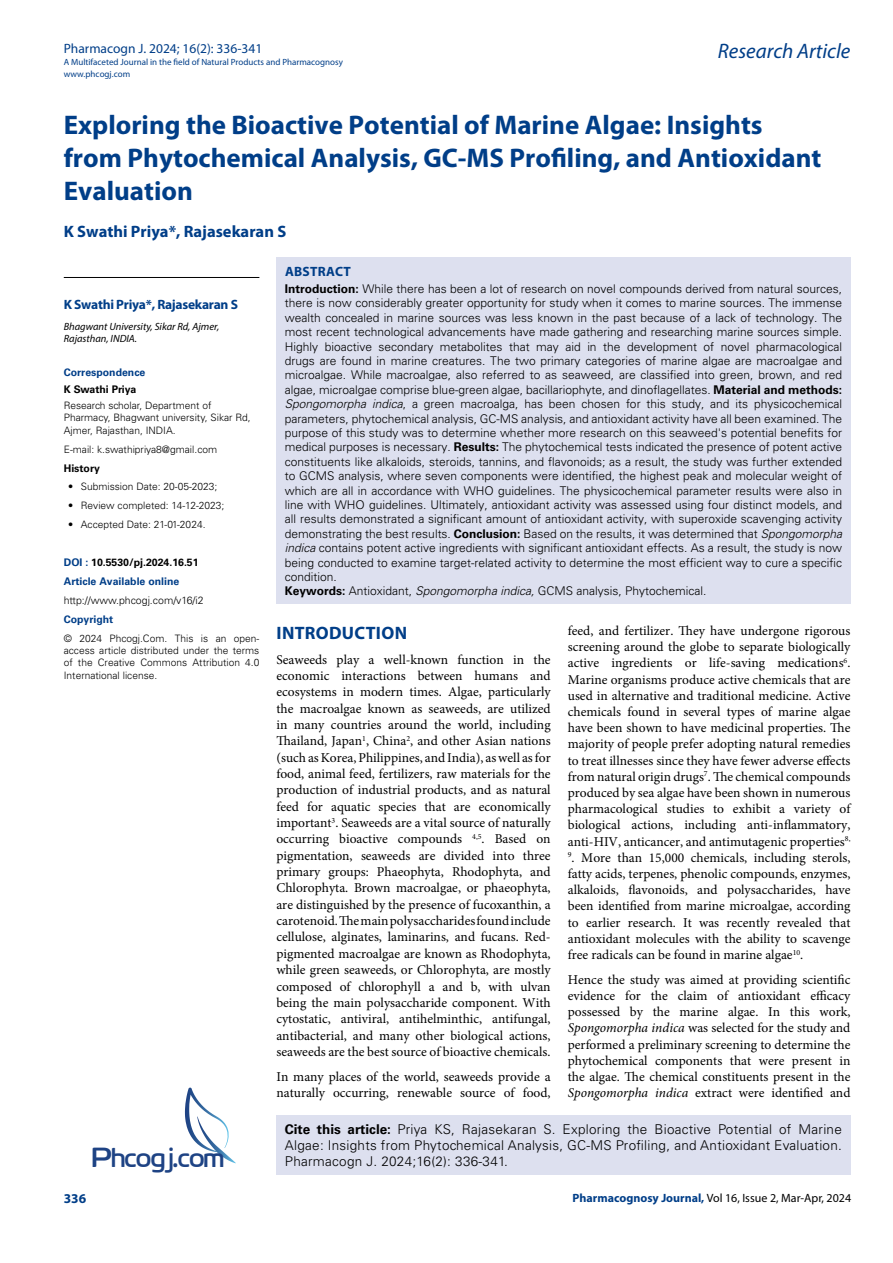
<style>
.page{position:relative;width:893px;height:1263px;background:#fff}
.page>*{position:absolute;margin:0;border:0;box-sizing:border-box;transform-origin:0 0}
.t1{font:27.6px "Cloud World";color:#1e4384}
.t2{font:700 27px/33px "Myriad Pro";color:#003e88}
.t3{font:italic 21px "Myriad Pro";color:#003e88}
.t4{font:700 18px "Myriad Pro";letter-spacing:.015em;color:#003e88}
.t5{font:700 16.5px "Myriad Pro";color:#003e88}
.t6{font:13.5px/16.2px "Minion Pro";color:#000;text-align:justify}
.t7{font:300 13.5px/16.2px "Univers LT Std";letter-spacing:.02em;color:#000}
.t8{font:13.5px "Myriad Pro";color:#003e88}
.t9{font:700 13.5px "Myriad Pro";letter-spacing:-.02em;color:#003e88}
.t10{font:700 13.5px "Myriad Pro";letter-spacing:.02em;color:#003e88}
.t11{font:300 12px/14.4px "Univers LT Std";color:#000}
.t12{font:12px "Myriad Pro";color:#000}
.t13{font:700 10.5px/18.9px "Univers LT Std";color:#003e88}
.t14{font:italic 10.5px/12.3px "Myriad Pro";color:#000}
.t15{font:300 10.5px "Univers LT Std";color:#000}
.t16{font:700 10.5px "Univers LT Std";color:#000}
.t17{font:300 10.2px/12.3px "Univers LT Std";color:#000}
.t18{font:9px/12px "Myriad Pro";color:#003e88}
.s1{color:#000}
.s2{font-weight:700}
.s3{font-style:italic}
.s4{font-weight:700;color:#003e88}
</style>
<div class="page">
<div style="left:276px;top:1115px;width:574px;height:60px;background:#dde0ef"></div>
<svg style="left:185px;top:1087px;width:51px;height:76px"></svg>
<div style="left:276px;top:258px;width:575px;height:346px;background:#dde0ef"></div>
<hr style="left:64px;top:277px;width:195px;height:1px;background:#000">
<p class="t8" style="left:64px;top:40px;width:200px">Pharmacogn J. 2024; 16(2): 336-341</p>
<p class="t18" style="left:64px;top:55px;width:281px">A Multifaceted Journal in the field of Natural Products and Pharmacognosy www.phcogj.com</p>
<h3 class="t3" style="left:718px;top:38px;width:134px">Research Article</h3>
<h2 class="t2" style="left:64px;top:108px;width:759px">Exploring the Bioactive Potential of Marine Algae: Insights from Phytochemical Analysis, GC-MS Profiling, and Antioxidant<br>Evaluation</h2>
<p class="t5" style="left:64px;top:220px;width:224px">K Swathi Priya*, Rajasekaran S</p>
<p class="t9" style="left:64px;top:296px;width:176px">K Swathi Priya*, Rajasekaran S</p>
<p class="t14" style="left:64px;top:320px;width:157px">Bhagwant University, Sikar Rd, Ajmer,<br>Rajasthan, INDIA.</p>
<p class="t13" style="left:64px;top:363px;width:83px">Correspondence</p>
<p class="t16" style="left:64px;top:383px;width:74px">K Swathi Priya</p>
<p class="t17" style="left:64px;top:399px;width:188px">Research scholar, Department of<br>Pharmacy, Bhagwant university, Sikar Rd,<br>Ajmer, Rajasthan, INDIA.</p>
<p class="t17" style="left:64px;top:443px;width:155px">E-mail: k.swathipriya8@gmail.com</p>
<p class="t16" style="left:64px;top:462px;width:38px">History</p>
<p class="t17" style="left:68px;top:481px;width:151px">• Submission Date: 20-05-2023;</p>
<p class="t17" style="left:68px;top:499px;width:158px">• Review completed: 14-12-2023;</p>
<p class="t17" style="left:68px;top:518px;width:139px">• Accepted Date: 21-01-2024.</p>
<p class="t13" style="left:64px;top:553px;width:136px">DOI : <span class="s1">10.5530/pj.2024.16.51<br></span>Article Available online</p>
<p class="t15" style="left:64px;top:594px;width:141px">http://www.phcogj.com/v16/i2</p>
<p class="t13" style="left:64px;top:610px;width:51px">Copyright</p>
<p class="t17" style="left:64px;top:632px;width:197px;text-align:justify">© 2024 Phcogj.Com. This is an open&shy;access article distributed under the terms of the Creative Commons Attribution 4.0<br>International license.</p>
<p class="t10" style="left:285px;top:263px;width:67px">ABSTRACT</p>
<p class="t11" style="left:285px;top:281px;width:559px"><span class="s2">Introduction:</span> While there has been a lot of research on novel compounds derived from natural sources, there is now considerably greater opportunity for study when it comes to marine sources. The immense wealth concealed in marine sources was less known in the past because of a lack of technology. The most recent technological advancements have made gathering and researching marine sources simple.<br>Highly bioactive secondary metabolites that may aid in the development of novel pharmacological drugs are found in marine creatures. The two primary categories of marine algae are macroalgae and microalgae. While macroalgae, also referred to as seaweed, are classified into green, brown, and red algae, microalgae comprise blue-green algae, bacillariophyte, and dinoflagellates. <span class="s2">Material and methods:<br></span><span class="s3">Spongomorpha indica</span>, a green macroalga, has been chosen for this study, and its physicochemical parameters, phytochemical analysis, GC-MS analysis, and antioxidant activity have all been examined. The purpose of this study was to determine whether more research on this seaweed's potential benefits for medical purposes is necessary. <span class="s2">Results:</span> The phytochemical tests indicated the presence of potent active constituents like alkaloids, steroids, tannins, and flavonoids; as a result, the study was further extended to GCMS analysis, where seven components were identified, the highest peak and molecular weight of which are all in accordance with WHO guidelines. The physicochemical parameter results were also in line with WHO guidelines. Ultimately, antioxidant activity was assessed using four distinct models, and all results demonstrated a significant amount of antioxidant activity, with superoxide scavenging activity demonstrating the best results. <span class="s2">Conclusion:</span> Based on the results, it was determined that <span class="s3">Spongomorpha indica</span> contains potent active ingredients with significant antioxidant effects. As a result, the study is now being conducted to examine target-related activity to determine the most efficient way to cure a specific condition.<br><span class="s2">Keywords:</span> Antioxidant, <span class="s3">Spongomorpha indica,</span> GCMS analysis, Phytochemical.</p>
<h3 class="t4" style="left:277px;top:621px;width:132px">INTRODUCTION</h3>
<p class="t6" style="left:276px;top:651px;width:276px">Seaweeds play a well-known function in the economic interactions between humans and ecosystems in modern times. Algae, particularly the macroalgae known as seaweeds, are utilized in many countries around the world, including Thailand, Japan<sup>1</sup>, China<sup>2</sup>, and other Asian nations (such as Korea, Philippines, and India), as well as for food, animal feed, fertilizers, raw materials for the production of industrial products, and as natural feed for aquatic species that are economically important<sup>3</sup>. Seaweeds are a vital source of naturally occurring bioactive compounds <sup>4,5</sup>. Based on pigmentation, seaweeds are divided into three primary groups: Phaeophyta, Rhodophyta, and Chlorophyta. Brown macroalgae, or phaeophyta, are distinguished by the presence of fucoxanthin, a carotenoid. The main polysaccharides found include cellulose, alginates, laminarins, and fucans. Red&shy;pigmented macroalgae are known as Rhodophyta, while green seaweeds, or Chlorophyta, are mostly composed of chlorophyll a and b, with ulvan being the main polysaccharide component. With cytostatic, antiviral, antihelminthic, antifungal, antibacterial, and many other biological actions, seaweeds are the best source of bioactive chemicals.</p>
<p class="t6" style="left:276px;top:1068px;width:276px">In many places of the world, seaweeds provide a naturally occurring, renewable source of food,</p>
<p class="t6" style="left:568px;top:623px;width:284px">feed, and fertilizer. They have undergone rigorous screening around the globe to separate biologically active ingredients or life-saving medications<sup>6</sup>.<br>Marine organisms produce active chemicals that are used in alternative and traditional medicine. Active chemicals found in several types of marine algae have been shown to have medicinal properties. The majority of people prefer adopting natural remedies to treat illnesses since they have fewer adverse effects from natural origin drugs<sup>7</sup>. The chemical compounds produced by sea algae have been shown in numerous pharmacological studies to exhibit a variety of biological actions, including anti-inflammatory, anti-HIV, anticancer, and antimutagenic properties<sup>8,</sup></p>
<p class="t6" style="left:568px;top:849px;width:284px"><sup>9</sup>. More than 15,000 chemicals, including sterols, fatty acids, terpenes, phenolic compounds, enzymes, alkaloids, flavonoids, and polysaccharides, have been identified from marine microalgae, according to earlier research. It was recently revealed that antioxidant molecules with the ability to scavenge free radicals can be found in marine algae<sup>10</sup>.</p>
<p class="t6" style="left:568px;top:971px;width:284px">Hence the study was aimed at providing scientific evidence for the claim of antioxidant efficacy possessed by the marine algae. In this work, <span class="s3">Spongomorpha indica</span> was selected for the study and performed a preliminary screening to determine the phytochemical components that were present in the algae. The chemical constituents present in the <span class="s3">Spongomorpha indica</span> extract were identified and</p>
<p class="t7" style="left:285px;top:1121px;width:559px"><span class="s2">Cite this article:</span> Priya KS, Rajasekaran S. Exploring the Bioactive Potential of Marine<br>Algae: Insights from Phytochemical Analysis, GC-MS Profiling, and Antioxidant Evaluation.</p>
<h1 class="t1" style="left:92px;top:1136px;width:134px">Phcogj.com</h1>
<p class="t7" style="left:285px;top:1153px;width:224px">Pharmacogn J. 2024;16(2): 336-341.</p>
<p class="t9" style="left:64px;top:1190px;width:24px">336</p>
<p class="t12" style="left:573px;top:1190px;width:280px"><span class="s4">Pharmacognosy Journal,</span> Vol 16, Issue 2, Mar-Apr, 2024</p>
</div>
